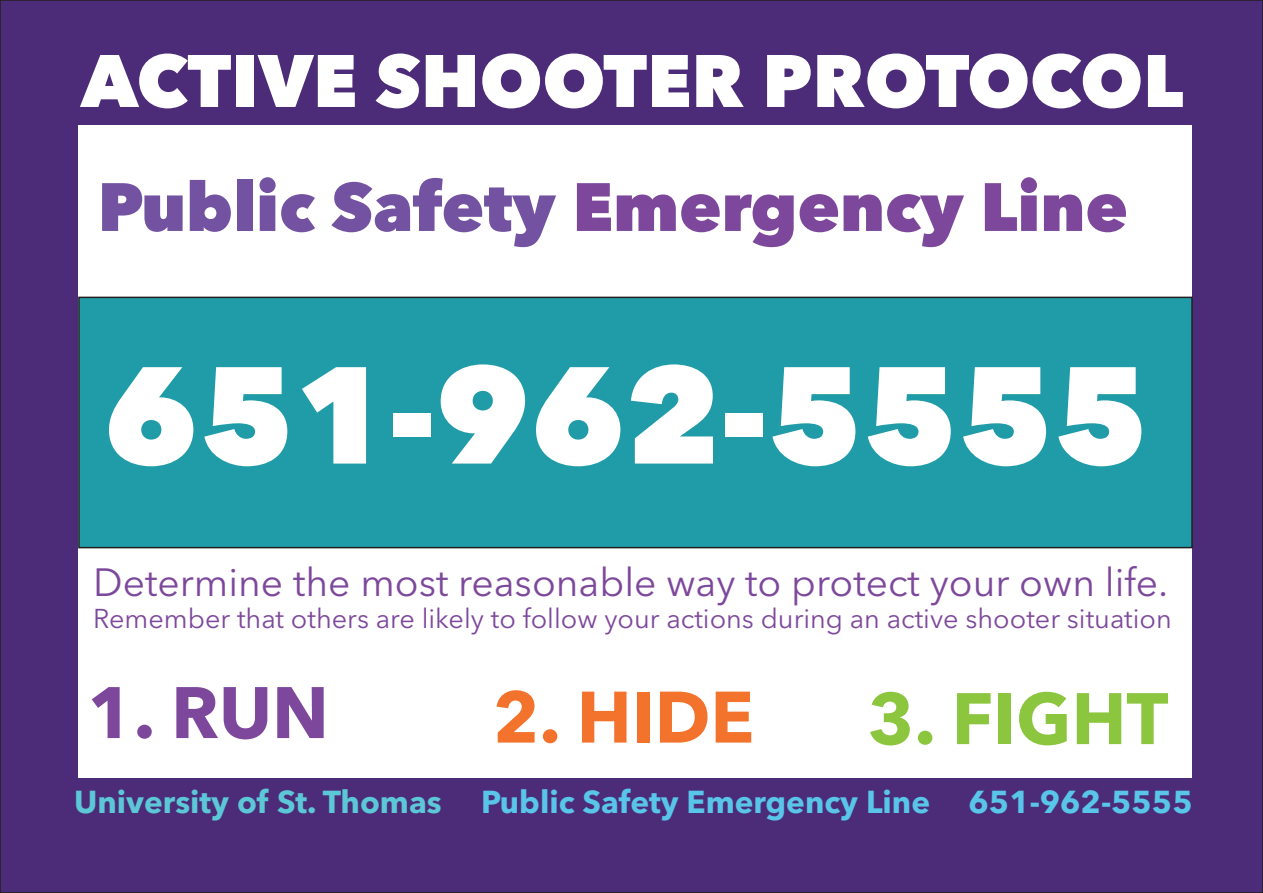
<style>
.page{position:relative;width:1263px;height:893px;background:#4c2b78}
.page>*{position:absolute;margin:0;border:0;box-sizing:border-box;transform-origin:0 0}
.t1{font:800 136.2px "Avenir Next LT Pro";color:#fff}
.t2{font:800 73.35px "Avenir Next LT Pro";color:#fff}
.t3{font:700 72px "Avenir Next LT Pro";color:#8cc63e}
.t4{font:700 72px "Avenir Next LT Pro";color:#f3732c}
.t5{font:700 72px "Avenir Next LT Pro";color:#7d489c}
.t6{font:800 67.5px "Avenir Next LT Pro";color:#7d489c}
.t7{font:39.15px "Avenir Next LT Pro";color:#7d489c}
.t8{font:700 31.5px "Avenir Next LT Pro";color:#58c5e9}
.t9{font:700 31.5px "Avenir Next LT Pro";color:#5cc8d7}
.t10{font:27px "Avenir Next LT Pro";color:#7d489c}
.s1{color:#7252a1}
</style>
<div class="page">
<div style="left:79px;top:125px;width:1113px;height:653px;background:#fff"></div>
<div style="left:78px;top:297px;width:1115px;height:251px;background:#209ca8;border:2px solid #231f20"></div>
<h2 class="t2" style="left:81px;top:36px;width:1104px">ACTIVE SHOOTER PROTOCOL</h2>
<h3 class="t6" style="left:98px;top:165px;width:1032px"><span class="s1">Public Safety</span> Emergency Line</h3>
<h1 class="t1" style="left:104px;top:331px;width:1046px">651-962-5555</h1>
<h3 class="t7" style="left:93px;top:559px;width:1077px">Determine the most reasonable way to protect your own life.</h3>
<p class="t10" style="left:93px;top:603px;width:1080px">Remember that others are likely to follow your actions during an active shooter situation</p>
<h3 class="t5" style="left:87px;top:669px;width:243px">1. RUN</h3>
<h3 class="t4" style="left:493px;top:673px;width:263px">2. HIDE</h3>
<h3 class="t3" style="left:868px;top:675px;width:302px">3. FIGHT</h3>
<p class="t9" style="left:74px;top:783px;width:369px">University of St. Thomas</p>
<p class="t8" style="left:481px;top:783px;width:713px">Public Safety Emergency Line 651-962-5555</p>
</div>
